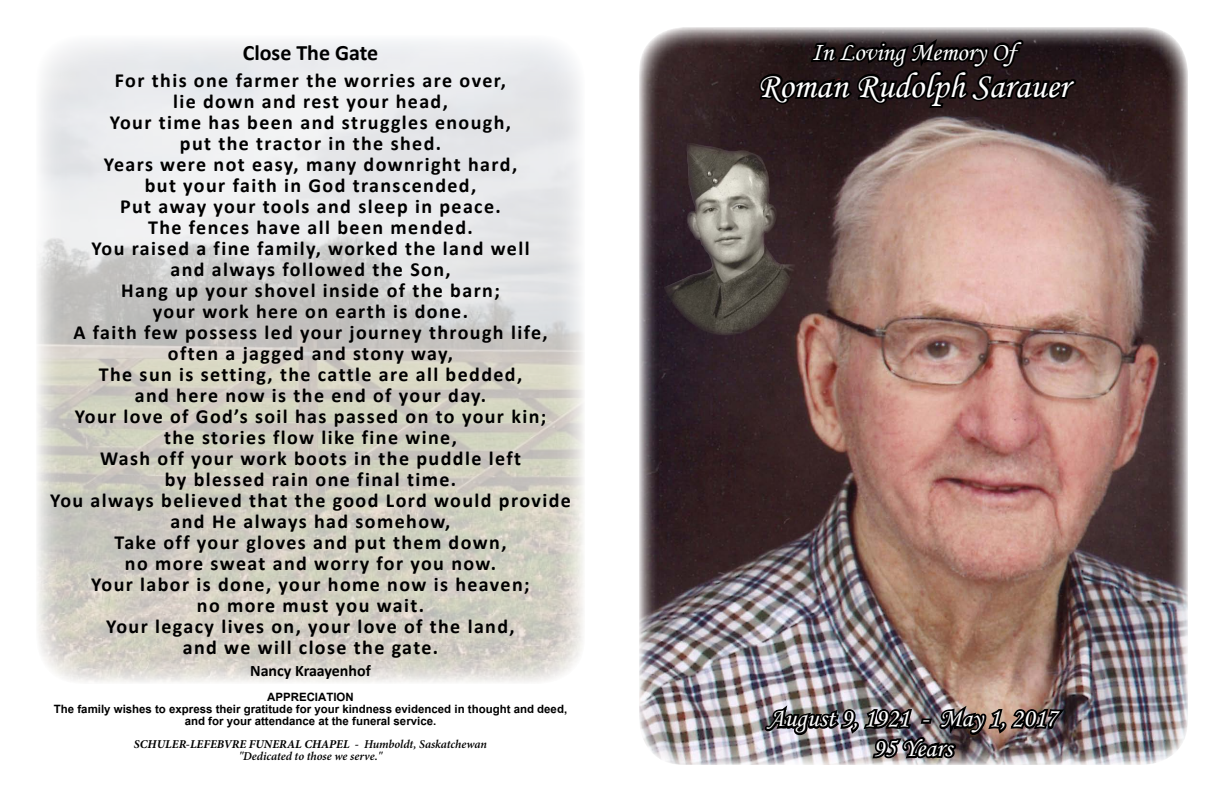
<style>
.page{position:relative;width:1224px;height:792px;background:#fff}
.page>*{position:absolute;margin:0;border:0;box-sizing:border-box;transform-origin:0 0}
.t1{font:36px "Monotype Corsiva";color:#fff}
.t2{font:26px/29.6px "Monotype Corsiva";color:#fff;text-align:center}
.t3{font:700 22px "Calibri";color:#000}
.t4{font:700 20px/21px "Calibri";letter-spacing:.07em;color:#000;text-align:center}
.t5{font:700 16px/12px "Utsaah";color:#000;text-align:center}
.t6{font:700 16px "Calibri";color:#000}
.t7{font:italic 600 12px/12px "Minion Pro";color:#000;text-align:center}
.s1{font-weight:700}
</style>
<div class="page">
<img style="left:37px;top:41px;width:547px;height:641px">
<img style="left:639px;top:27px;width:549px;height:738px">
<img style="left:652px;top:123px;width:148px;height:213px">
<svg style="left:756px;top:27px;width:324px;height:107px"></svg>
<img style="left:761px;top:607px;width:308px;height:158px">
<p class="t3" style="left:243px;top:37px;width:137px">Close The Gate</p>
<p class="t4" style="left:50px;top:69px;width:522px">For this one farmer the worries are over,<br>lie down and rest your head,<br>Your time has been and struggles enough,<br>put the tractor in the shed.<br>Years were not easy, many downright hard,<br>but your faith in God transcended,<br>Put away your tools and sleep in peace.<br>The fences have all been mended.<br>You raised a fine family, worked the land well<br>and always followed the Son,<br>Hang up your shovel inside of the barn;<br>your work here on earth is done.<br>A faith few possess led your journey through life, often a jagged and stony way,<br>The sun is setting, the cattle are all bedded,<br>and here now is the end of your day.<br>Your love of God’s soil has passed on to your kin;<br>the stories flow like fine wine,<br>Wash off your work boots in the puddle left<br>by blessed rain one final time.<br>You always believed that the good Lord would provide and He always had somehow,<br>Take off your gloves and put them down,<br>no more sweat and worry for you now.<br>Your labor is done, your home now is heaven;<br>no more must you wait.<br>Your legacy lives on, your love of the land,<br>and we will close the gate.</p>
<p class="t6" style="left:250px;top:660px;width:122px">Nancy Kraayenhof</p>
<p class="t5" style="left:54px;top:692px;width:515px">APPRECIATION<br>The family wishes to express their gratitude for your kindness evidenced in thought and deed, and for your attendance at the funeral service.</p>
<p class="t7" style="left:134px;top:738px;width:355px"><span class="s1">SCHULER-LEFEBVRE FUNERAL CHAPEL -</span> Humboldt, Saskatchewan "Dedicated to those we serve."</p>
<h2 class="t2" style="left:812px;top:37px;width:205px">In Loving Memory Of</h2>
<h1 class="t1" style="left:758px;top:64px;width:313px">Roman Rudolph Sarauer</h1>
<h2 class="t2" style="left:768px;top:704px;width:291px">August 9, 1921 - May 1, 2017<br>95 Years</h2>
</div>
